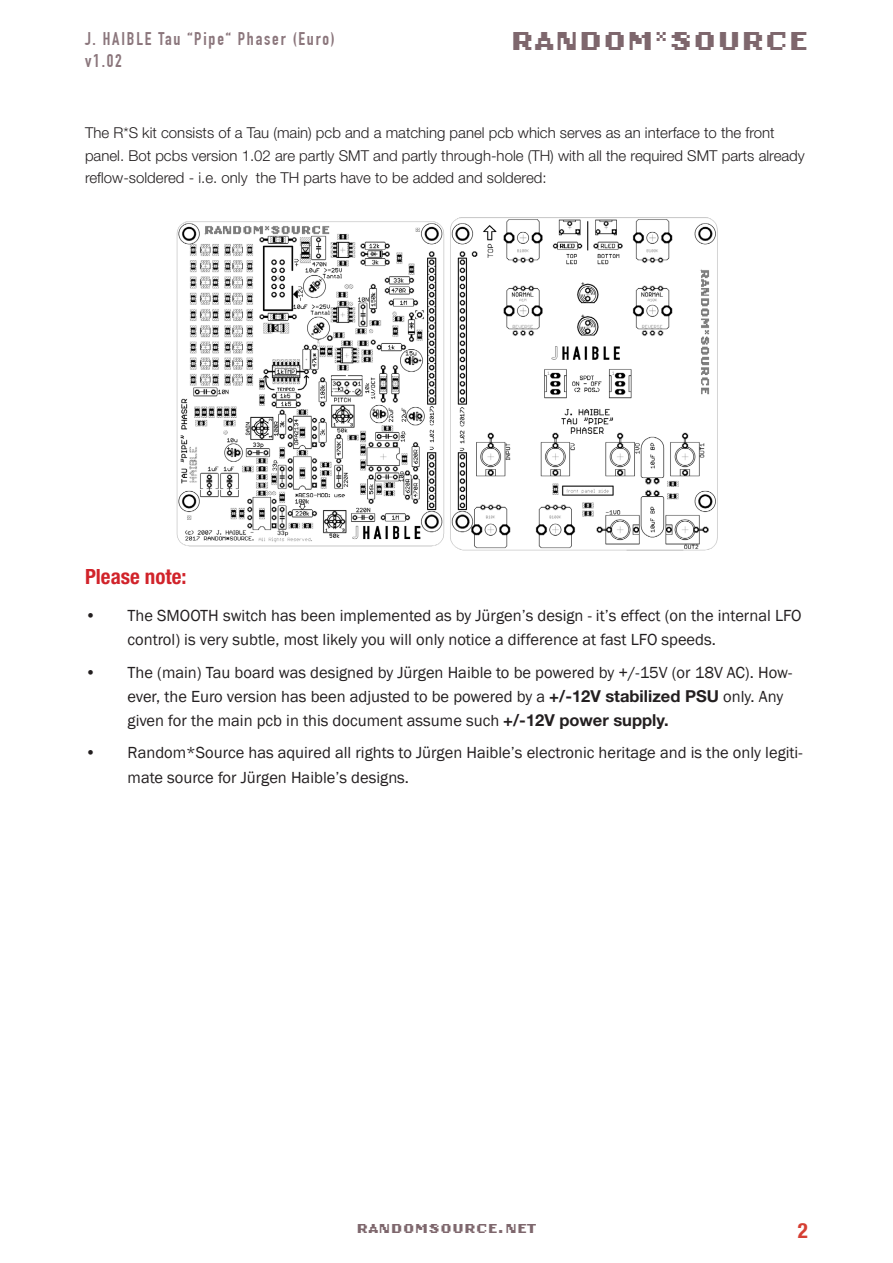
<style>
.page{position:relative;width:893px;height:1263px;background:#fff}
.page>*{position:absolute;margin:0;border:0;box-sizing:border-box;transform-origin:0 0}
.t1{font:36px "Oakland Six";color:#7e676d}
.Big_Headline{font:700 condensed 21px "Helvetica Neue LT Std";color:#d1232a}
.t2{font:700 condensed 21px "Helvetica Neue LT Std";color:#d53f33}
.t3{font:700 18px/21.6px "DIN Condensed";letter-spacing:.1em;color:#8b767c}
.t4{font:18px "Oakland Six";color:#7e676d}
.t5{font:16.5px/24px "Franklin Gothic";color:#231f20}
.Big_Headline-2{font:300 15px/22.5px "Helvetica Neue LT Std";color:#231f20}
.s1{font-family:"Helvetica Neue LT Std";font-weight:700}
</style>
<div class="page">
<img style="left:176px;top:217px;width:542px;height:334px">
<p class="t3" style="left:85px;top:28px;width:251px">J. HAIBLE Tau “Pipe“ Phaser (Euro) v1.02</p>
<h1 class="t1" style="left:510px;top:23px;width:299px">RANDOM*SOURCE</h1>
<p class="Big_Headline-2" style="left:85px;top:121px;width:721px">The R*S kit consists of a Tau (main) pcb and a matching panel pcb which serves as an interface to the front panel. Bot pcbs version 1.02 are partly SMT and partly through-hole (TH) with all the required SMT parts already reflow-soldered - i.e. only the TH parts have to be added and soldered:</p>
<p class="Big_Headline" style="left:85px;top:564px;width:103px">Please note:</p>
<p class="t5" style="left:128px;top:604px;width:675px;text-indent:-43px">• The SMOOTH switch has been implemented as by Jürgen’s design - it’s effect (on the internal LFO control) is very subtle, most likely you will only notice a difference at fast LFO speeds.</p>
<p class="t5" style="left:128px;top:661px;width:666px;text-indent:-43px">• The (main) Tau board was designed by Jürgen Haible to be powered by +/-15V (or 18V AC). How&shy;ever, the Euro version has been adjusted to be powered by a <span class="s1">+/-12V stabilized PSU</span> only. Any given for the main pcb in this document assume such <span class="s1">+/-12V power supply.</span></p>
<p class="t5" style="left:128px;top:740px;width:676px;line-height:25.2px;text-indent:-43px">• Random*Source has aquired all rights to Jürgen Haible’s electronic heritage and is the only legiti&shy;mate source for Jürgen Haible’s designs.</p>
<p class="t4" style="left:356px;top:1220px;width:182px">RANDOMSOURCE.NET</p>
<p class="t2" style="left:798px;top:1217px;width:12px">2</p>
</div>
